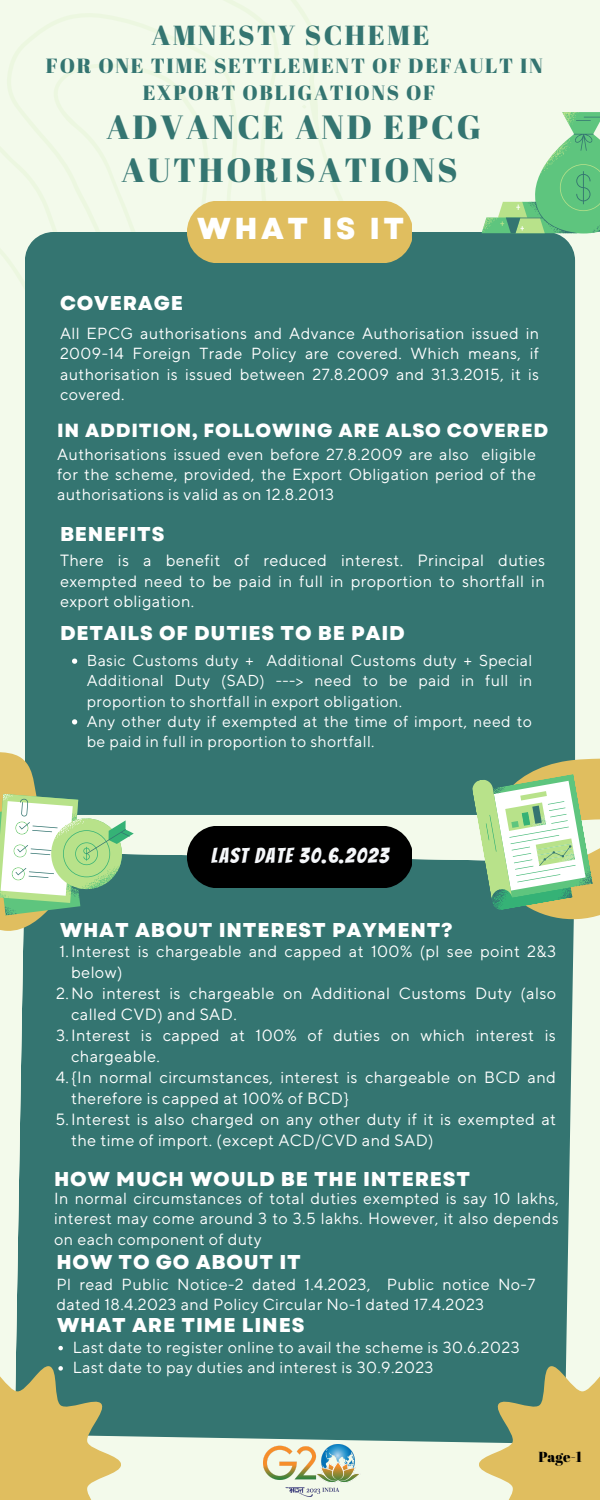
<style>
.page{position:relative;width:600px;height:1500px;background:#f3faeb}
.page>*{position:absolute;margin:0;border:0;box-sizing:border-box;transform-origin:0 0}
.t1{font:33.5px/43.5px "Abril Fatface";letter-spacing:.08em;color:#347571;text-align:center}
.t2{font:800 30.3px "Garet";letter-spacing:.115em;color:#fff}
.t3{font:27.5px "Abril Fatface";letter-spacing:.08em;color:#347571}
.t4{font:21px "Bangers";letter-spacing:.07em;color:#f5f7fa}
.t5{font:20.5px/26.2px "Abril Fatface";letter-spacing:.08em;color:#347571;text-align:center}
.t6{font:800 20px "Garet";letter-spacing:.04em;color:#fff}
.t7{font:800 19px "Garet";letter-spacing:.04em;color:#fff}
.t8{font:16.2px/20.5px "TT Norms Pro";letter-spacing:.025em;color:#fff;text-align:justify}
.t9{font:16px/20.2px "TT Norms Pro";letter-spacing:.025em;color:#fff;text-align:justify}
.t10{font:15.8px/20.2px "TT Norms Pro";letter-spacing:.025em;color:#fff}
.t11{font:14.5px "Abril Fatface";color:#000}
</style>
<div class="page">
<div style="left:16px;top:854px;width:557px;height:589px;background:#347571"></div>
<svg style="left:0;top:0;width:343px;height:289px"></svg>
<div style="left:25px;top:232px;width:550px;height:582px;background:#347571"></div>
<svg style="left:72px;top:659px;width:5px;height:5px"></svg>
<svg style="left:72px;top:719px;width:5px;height:6px"></svg>
<svg style="left:482px;top:662px;width:118px;height:322px;fill:#347571"></svg>
<svg style="left:471px;top:766px;width:124px;height:146px;background:#b1d0a5"></svg>
<svg style="left:479px;top:1364px;width:121px;height:136px;background:#bab472"></svg>
<svg style="left:482px;top:112px;width:118px;height:122px"></svg>
<svg style="left:0;top:752px;width:134px;height:180px;background:#8eb696"></svg>
<div style="left:187px;top:201px;width:225px;height:61px;background:#e0be5f"></div>
<div style="left:187px;top:826px;width:225px;height:62px;background:#000"></div>
<img style="left:264px;top:1445px;width:95px;height:52px">
<svg style="left:58px;top:1346px;width:5px;height:4px"></svg>
<svg style="left:0;top:1364px;width:121px;height:136px;background:#b9b271"></svg>
<h3 class="t3" style="left:151px;top:16px;width:280px">AMNESTY SCHEME</h3>
<p class="t5" style="left:46px;top:52px;width:498px">FOR ONE TIME SETTLEMENT OF DEFAULT IN<br>EXPORT OBLIGATIONS OF</p>
<h1 class="t1" style="left:107px;top:104px;width:376px">ADVANCE AND EPCG<br>AUTHORISATIONS</h1>
<h2 class="t2" style="left:197px;top:207px;width:209px">WHAT IS IT</h2>
<p class="t6" style="left:60px;top:288px;width:125px">COVERAGE</p>
<p class="t9" style="left:60px;top:324px;width:481px">All EPCG authorisations and Advance Authorisation issued in 2009-14 Foreign Trade Policy are covered. Which means, if authorisation is issued between 27.8.2009 and 31.3.2015, it is covered.</p>
<p class="t7" style="left:57px;top:416px;width:493px">IN ADDITION, FOLLOWING ARE ALSO COVERED</p>
<p class="t9" style="left:57px;top:445px;width:480px">Authorisations issued even before 27.8.2009 are also eligible for the scheme, provided, the Export Obligation period of the authorisations is valid as on 12.8.2013</p>
<p class="t6" style="left:60px;top:520px;width:106px">BENEFITS</p>
<p class="t8" style="left:60px;top:551px;width:487px">There is a benefit of reduced interest. Principal duties exempted need to be paid in full in proportion to shortfall in export obligation.</p>
<p class="t6" style="left:60px;top:619px;width:346px">DETAILS OF DUTIES TO BE PAID</p>
<p class="t10" style="left:87px;top:651px;width:447px">Basic Customs duty + Additional Customs duty + Special Additional Duty (SAD) ---&gt; need to be paid in full in proportion to shortfall in export obligation.<br>Any other duty if exempted at the time of import, need to be paid in full in proportion to shortfall.</p>
<h3 class="t4" style="left:211px;top:845px;width:179px">LAST DATE 30.6.2023</h3>
<p class="t6" style="left:60px;top:916px;width:394px">WHAT ABOUT INTEREST PAYMENT?</p>
<p class="t8" style="left:60px;top:942px;width:498px">1.Interest is chargeable and capped at 100% (pl see point 2&amp;3</p>
<p class="t8" style="left:71px;top:963px;width:53px">below)</p>
<p class="t8" style="left:56px;top:984px;width:501px">2.No interest is chargeable on Additional Customs Duty (also</p>
<p class="t8" style="left:71px;top:1005px;width:167px">called CVD) and SAD.</p>
<p class="t8" style="left:56px;top:1026px;width:501px">3.Interest is capped at 100% of duties on which interest is</p>
<p class="t8" style="left:71px;top:1047px;width:90px">chargeable.</p>
<p class="t8" style="left:56px;top:1068px;width:502px">4.{In normal circumstances, interest is chargeable on BCD and</p>
<p class="t8" style="left:71px;top:1089px;width:280px">therefore is capped at 100% of BCD}</p>
<p class="t8" style="left:55px;top:1110px;width:502px">5.Interest is also charged on any other duty if it is exempted at</p>
<p class="t8" style="left:71px;top:1131px;width:364px">the time of import. (except ACD/CVD and SAD)</p>
<p class="t6" style="left:54px;top:1164px;width:418px">HOW MUCH WOULD BE THE INTEREST</p>
<p class="t9" style="left:54px;top:1189px;width:506px">In normal circumstances of total duties exempted is say 10 lakhs, interest may come around 3 to 3.5 lakhs. However, it also depends on each component of duty</p>
<p class="t6" style="left:56px;top:1248px;width:246px">HOW TO GO ABOUT IT</p>
<p class="t9" style="left:56px;top:1275px;width:480px">Pl read Public Notice-2 dated 1.4.2023, Public notice No-7 dated 18.4.2023 and Policy Circular No-1 dated 17.4.2023</p>
<p class="t6" style="left:57px;top:1311px;width:249px">WHAT ARE TIME LINES</p>
<p class="t9" style="left:73px;top:1338px;width:448px">Last date to register online to avail the scheme is 30.6.2023<br>Last date to pay duties and interest is 30.9.2023</p>
<p class="t11" style="left:538px;top:1447px;width:45px">Page-1</p>
</div>
